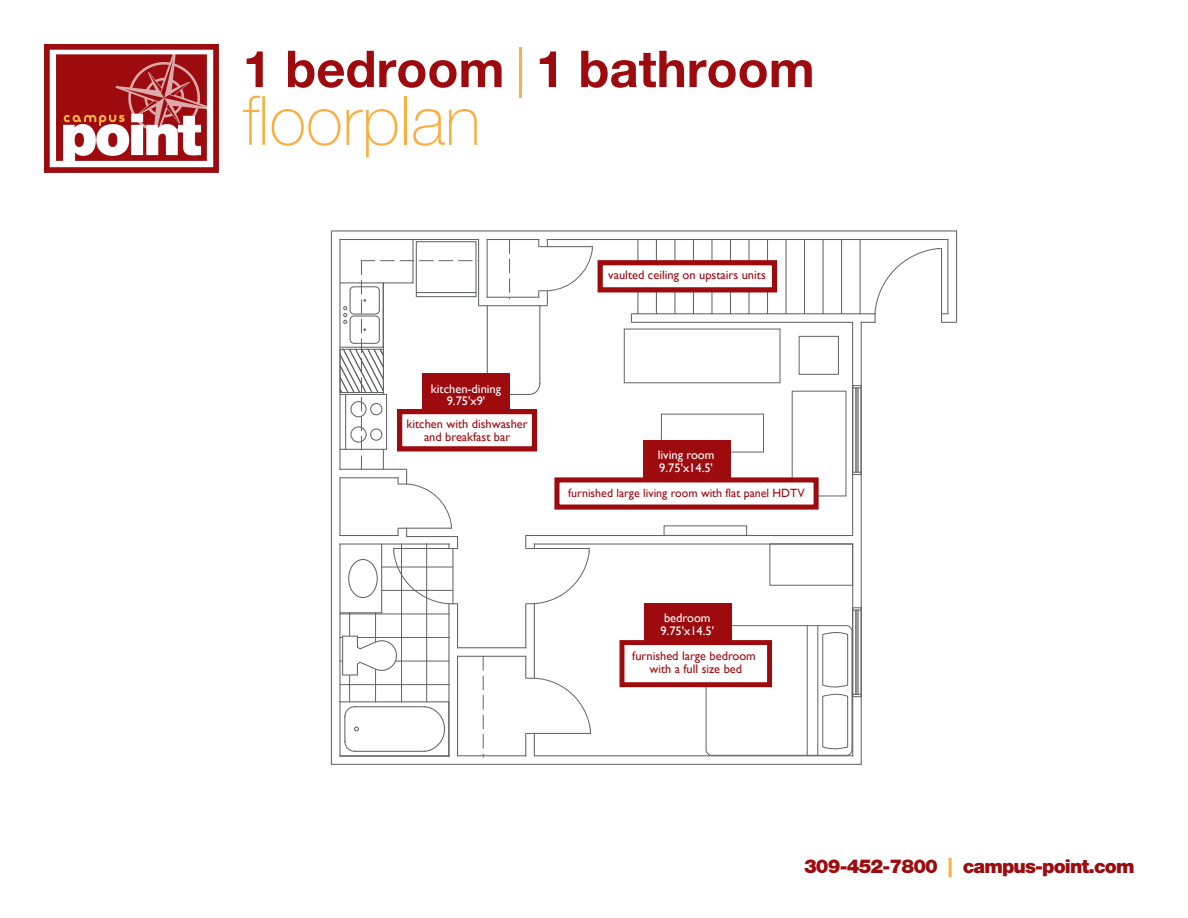
<style>
.page{position:relative;width:1188px;height:918px;background:#fff}
.page>*{position:absolute;margin:0;border:0;box-sizing:border-box;transform-origin:0 0}
.t1{font:100 68.25px "Helvetica Neue LT Std";color:#faaf40}
.t2{font:700 50.85px "Helvetica Neue LT Std";color:#9d0b0f}
.t3{font:900 19.2px "Helvetica Neue LT Std";letter-spacing:-.045em;color:#9d0b0f}
.t4{font:12.3px/13px "Gill Sans";color:#9d0b0f;text-align:center}
.t5{font:12.3px/12.9px "Gill Sans";color:#fff}
.t6{font:12px "Gill Sans";color:#9d0b0f}
.s1{font-weight:300;color:#faaf40}
.s2{color:#faaf40}
</style>
<div class="page">
<img style="left:44px;top:44px;width:174px;height:129px">
<hr style="left:818px;top:626px;width:1px;height:129px;background:#636466">
<hr style="left:807px;top:626px;width:1px;height:129px;background:#636466">
<div style="left:706px;top:625px;width:146px;height:131px;border:1px solid #636466;border-radius:6px"></div>
<div style="left:624px;top:329px;width:156px;height:54px;border:1px solid #636466"></div>
<div style="left:799px;top:336px;width:40px;height:39px;border:1px solid #636466"></div>
<div style="left:792px;top:391px;width:54px;height:105px;border:1px solid #636466"></div>
<div style="left:661px;top:414px;width:103px;height:38px;border:1px solid #636466"></div>
<hr style="left:381px;top:544px;width:1px;height:69px;background:#636466">
<hr style="left:340px;top:612px;width:42px;height:1px;background:#636466">
<svg style="left:339px;top:701px;width:111px;height:56px"></svg>
<hr style="left:375px;top:613px;width:1px;height:89px;background:#636466">
<hr style="left:401px;top:544px;width:1px;height:158px;background:#636466">
<hr style="left:426px;top:544px;width:1px;height:158px;background:#636466">
<hr style="left:349px;top:613px;width:1px;height:89px;background:#636466">
<hr style="left:340px;top:614px;width:109px;height:1px;background:#636466">
<hr style="left:340px;top:637px;width:109px;height:1px;background:#636466">
<hr style="left:340px;top:661px;width:109px;height:1px;background:#636466">
<hr style="left:340px;top:684px;width:109px;height:1px;background:#636466">
<svg style="left:483px;top:657px;width:1px;height:100px"></svg>
<svg style="left:509px;top:240px;width:1px;height:59px"></svg>
<hr style="left:487px;top:306px;width:1px;height:77px;background:#636466">
<hr style="left:539px;top:306px;width:1px;height:77px;background:#636466">
<svg style="left:510px;top:382px;width:31px;height:13px"></svg>
<hr style="left:547px;top:239px;width:401px;height:1px;background:#636466">
<hr style="left:487px;top:239px;width:52px;height:1px;background:#636466">
<hr style="left:331px;top:230px;width:625px;height:2px;background:#636466">
<hr style="left:857px;top:610px;width:1px;height:84px;background:#636466">
<svg style="left:822px;top:630px;width:39px;height:121px"></svg>
<svg style="left:853px;top:608px;width:8px;height:3px"></svg>
<hr style="left:855px;top:610px;width:1px;height:84px;background:#636466">
<hr style="left:858px;top:610px;width:1px;height:84px;background:#636466">
<hr style="left:853px;top:388px;width:1px;height:84px;background:#636466">
<hr style="left:857px;top:388px;width:1px;height:84px;background:#636466">
<svg style="left:853px;top:472px;width:8px;height:3px"></svg>
<svg style="left:853px;top:385px;width:8px;height:4px"></svg>
<hr style="left:855px;top:388px;width:1px;height:84px;background:#636466">
<hr style="left:858px;top:388px;width:1px;height:84px;background:#636466">
<hr style="left:332px;top:764px;width:529px;height:1px;background:#636466">
<hr style="left:331px;top:232px;width:1px;height:532px;background:#636466">
<hr style="left:458px;top:656px;width:68px;height:1px;background:#636466">
<hr style="left:458px;top:647px;width:68px;height:1px;background:#636466">
<hr style="left:852px;top:544px;width:1px;height:212px;background:#636466">
<hr style="left:340px;top:755px;width:109px;height:1px;background:#636466">
<hr style="left:458px;top:755px;width:68px;height:1px;background:#636466">
<hr style="left:534px;top:755px;width:319px;height:1px;background:#636466">
<hr style="left:534px;top:544px;width:319px;height:1px;background:#636466">
<hr style="left:526px;top:535px;width:327px;height:1px;background:#636466">
<hr style="left:525px;top:604px;width:1px;height:44px;background:#636466">
<hr style="left:534px;top:604px;width:1px;height:74px;background:#636466">
<svg style="left:525px;top:536px;width:65px;height:68px"></svg>
<hr style="left:448px;top:604px;width:1px;height:152px;background:#636466">
<hr style="left:457px;top:656px;width:1px;height:100px;background:#636466">
<hr style="left:457px;top:604px;width:1px;height:44px;background:#636466">
<hr style="left:339px;top:544px;width:2px;height:212px;background:#636466">
<hr style="left:631px;top:322px;width:222px;height:1px;background:#636466">
<hr style="left:631px;top:313px;width:229px;height:1px;background:#636466">
<hr style="left:852px;top:322px;width:1px;height:213px;background:#636466">
<hr style="left:479px;top:305px;width:68px;height:1px;background:#636466">
<hr style="left:487px;top:297px;width:52px;height:1px;background:#636466">
<hr style="left:487px;top:240px;width:1px;height:57px;background:#636466">
<hr style="left:861px;top:322px;width:1px;height:442px;background:#636466">
<hr style="left:947px;top:240px;width:1px;height:73px;background:#636466">
<hr style="left:956px;top:231px;width:1px;height:90px;background:#636466">
<svg style="left:860px;top:248px;width:97px;height:75px"></svg>
<hr style="left:860px;top:240px;width:1px;height:74px;background:#636466">
<hr style="left:841px;top:240px;width:1px;height:74px;background:#636466">
<hr style="left:823px;top:240px;width:1px;height:74px;background:#636466">
<hr style="left:804px;top:240px;width:1px;height:74px;background:#636466">
<hr style="left:786px;top:240px;width:1px;height:74px;background:#636466">
<hr style="left:767px;top:240px;width:1px;height:74px;background:#636466">
<hr style="left:748px;top:240px;width:2px;height:74px;background:#636466">
<hr style="left:730px;top:240px;width:1px;height:74px;background:#636466">
<hr style="left:711px;top:240px;width:2px;height:74px;background:#636466">
<hr style="left:693px;top:240px;width:1px;height:74px;background:#636466">
<hr style="left:674px;top:240px;width:1px;height:74px;background:#636466">
<hr style="left:656px;top:240px;width:1px;height:74px;background:#636466">
<hr style="left:637px;top:240px;width:1px;height:74px;background:#636466">
<svg style="left:525px;top:656px;width:66px;height:100px"></svg>
<svg style="left:342px;top:635px;width:58px;height:41px"></svg>
<svg style="left:538px;top:240px;width:55px;height:65px"></svg>
<svg style="left:339px;top:239px;width:140px;height:365px"></svg>
<div style="left:600px;top:263px;width:175px;height:27px;background:#fff"></div>
<div style="left:598px;top:260px;width:179px;height:32px;border:5px solid #9d0b0f"></div>
<div style="left:643px;top:440px;width:87px;height:43px;background:#9d0b0f"></div>
<div style="left:557px;top:480px;width:259px;height:27px;background:#fff"></div>
<div style="left:554px;top:477px;width:265px;height:33px;border:5px solid #9d0b0f"></div>
<div style="left:644px;top:603px;width:87px;height:44px;background:#9d0b0f"></div>
<div style="left:622px;top:643px;width:148px;height:42px;background:#fff"></div>
<div style="left:620px;top:640px;width:152px;height:47px;border:5px solid #9d0b0f"></div>
<div style="left:423px;top:373px;width:87px;height:44px;background:#9d0b0f"></div>
<div style="left:400px;top:412px;width:134px;height:37px;background:#fff"></div>
<div style="left:397px;top:409px;width:140px;height:42px;border:5px solid #9d0b0f"></div>
<h2 class="t2" style="left:243px;top:38px;width:573px">1 bedroom <span class="s1">|</span> 1 bathroom</h2>
<h1 class="t1" style="left:243px;top:82px;width:239px">floorplan</h1>
<p class="t4" style="left:608px;top:269px;width:159px">vaulted ceiling on upstairs units</p>
<p class="t5" style="left:431px;top:382px;width:72px;text-align:center">kitchen-dining<br>9.75'x9'</p>
<p class="t4" style="left:407px;top:417px;width:123px">kitchen with dishwasher and breakfast bar</p>
<p class="t5" style="left:658px;top:448px;width:58px">living room<br>9.75'x14.5'</p>
<p class="t6" style="left:568px;top:486px;width:238px">furnished large living room with flat panel HDTV</p>
<p class="t5" style="left:660px;top:612px;width:55px">bedroom<br>9.75'x14.5'</p>
<p class="t4" style="left:632px;top:649px;width:125px">furnished large bedroom with a full size bed</p>
<h3 class="t3" style="left:804px;top:855px;width:332px">309-452-7800 <span class="s2">|</span> campus-point.com</h3>
</div>
